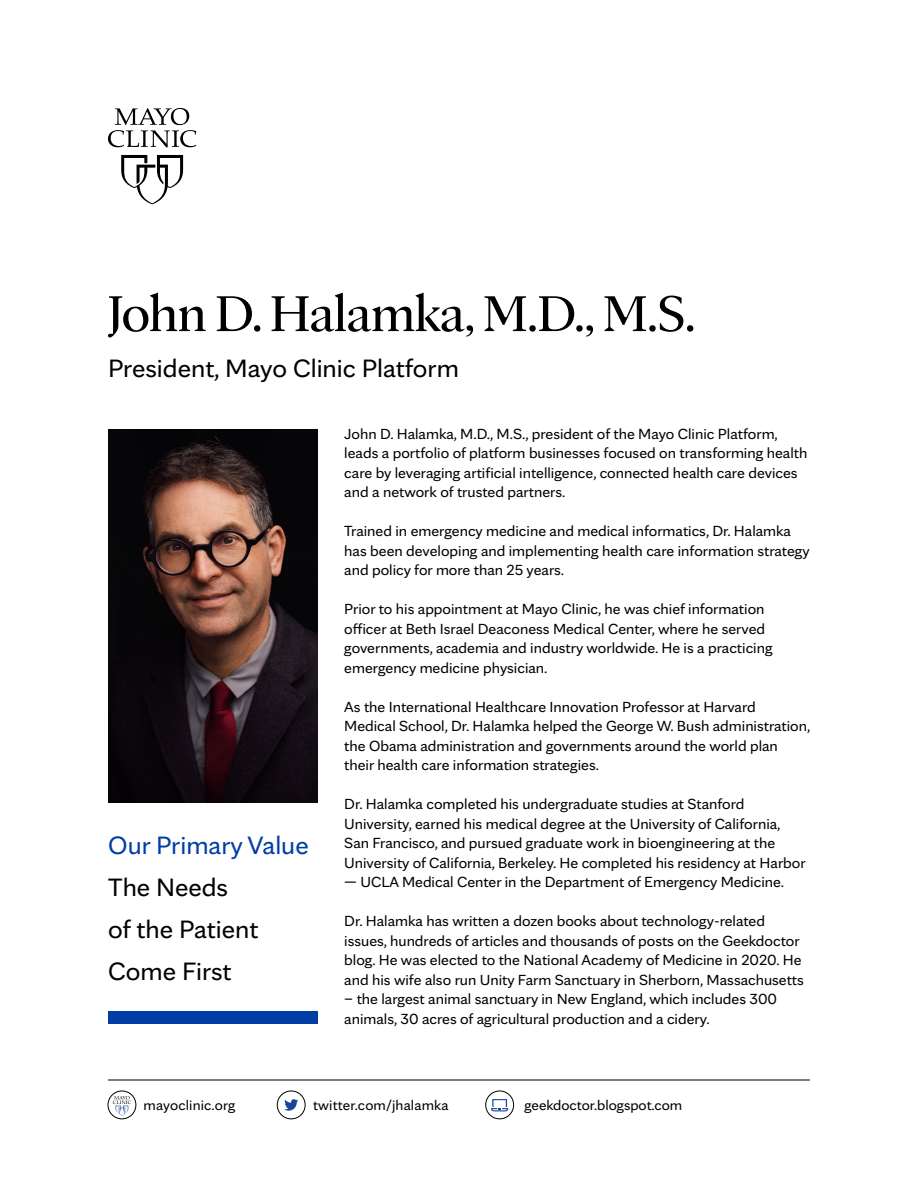
<style>
.page{position:relative;width:918px;height:1188px;background:#fff}
.page>*{position:absolute;margin:0;border:0;box-sizing:border-box;transform-origin:0 0}
.t1{font:54px "Mayo Clinic Serif Display";color:#000}
.t2{font:27px/42px "Mayo Clinic Sans";color:#000}
.t3{font:27px "Mayo Clinic Sans";color:#003da5}
.t4{font:15.75px/19.5px "Mayo Clinic Sans";color:#000}
.t5{font:15px "Mayo Clinic Sans";letter-spacing:.005em;color:#000}
</style>
<div class="page">
<svg style="left:121px;top:155px;width:62px;height:49px"></svg>
<svg style="left:108px;top:108px;width:88px;height:39px"></svg>
<hr style="left:108px;top:1080px;width:702px;height:1px;background:#000">
<img style="left:108px;top:430px;width:210px;height:373px">
<div style="left:108px;top:1011px;width:210px;height:12px;background:#003da5"></div>
<div style="left:277px;top:1091px;width:28px;height:28px;border:1px solid #000;border-radius:50%"></div>
<svg style="left:284px;top:1099px;width:14px;height:12px"></svg>
<div style="left:108px;top:1091px;width:28px;height:28px;border:1px solid #000;border-radius:50%"></div>
<svg style="left:113px;top:1096px;width:18px;height:20px"></svg>
<div style="left:486px;top:1091px;width:28px;height:28px;border:1px solid #000;border-radius:50%"></div>
<svg style="left:491px;top:1099px;width:17px;height:12px"></svg>
<h1 class="t1" style="left:108px;top:272px;width:589px">John D. Halamka, M.D., M.S.</h1>
<h2 class="t2" style="left:108px;top:345px;width:352px">President, Mayo Clinic Platform</h2>
<h2 class="t3" style="left:108px;top:824px;width:202px">Our Primary Value</h2>
<h2 class="t2" style="left:108px;top:863px;width:152px">The Needs<br>of the Patient<br>Come First</h2>
<p class="t4" style="left:344px;top:422px;width:465px">John D. Halamka, M.D., M.S., president of the Mayo Clinic Platform, leads a portfolio of platform businesses focused on transforming health care by leveraging artificial intelligence, connected health care devices and a network of trusted partners.</p>
<p class="t4" style="left:344px;top:520px;width:467px">Trained in emergency medicine and medical informatics, Dr. Halamka has been developing and implementing health care information strategy and policy for more than 25 years.</p>
<p class="t4" style="left:344px;top:598px;width:430px">Prior to his appointment at Mayo Clinic, he was chief information officer at Beth Israel Deaconess Medical Center, where he served governments, academia and industry worldwide. He is a practicing emergency medicine physician.</p>
<p class="t4" style="left:344px;top:695px;width:468px">As the International Healthcare Innovation Professor at Harvard Medical School, Dr. Halamka helped the George W. Bush administration, the Obama administration and governments around the world plan their health care information strategies.</p>
<p class="t4" style="left:344px;top:793px;width:463px">Dr. Halamka completed his undergraduate studies at Stanford University, earned his medical degree at the University of California, San Francisco, and pursued graduate work in bioengineering at the University of California, Berkeley. He completed his residency at Harbor</p>
<p class="t4" style="left:344px;top:871px;width:441px">— UCLA Medical Center in the Department of Emergency Medicine.</p>
<p class="t4" style="left:344px;top:910px;width:461px">Dr. Halamka has written a dozen books about technology-related issues, hundreds of articles and thousands of posts on the Geekdoctor blog. He was elected to the National Academy of Medicine in 2020. He and his wife also run Unity Farm Sanctuary in Sherborn, Massachusetts</p>
<p class="t4" style="left:344px;top:988px;width:434px">– the largest animal sanctuary in New England, which includes 300 animals, 30 acres of agricultural production and a cidery.</p>
<p class="t5" style="left:313px;top:1094px;width:137px">twitter.com/jhalamka</p>
<p class="t5" style="left:144px;top:1094px;width:93px">mayoclinic.org</p>
<p class="t5" style="left:525px;top:1094px;width:159px">geekdoctor.blogspot.com</p>
</div>
